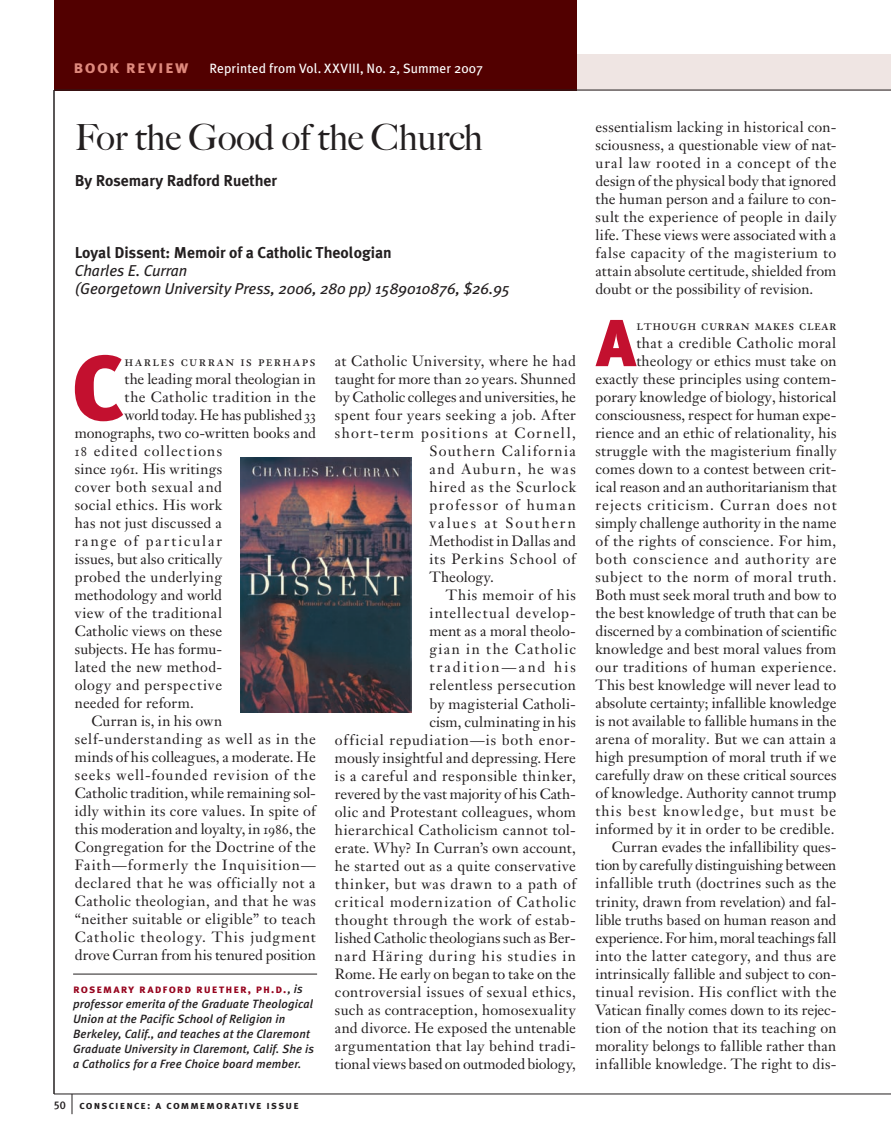
<style>
.page{position:relative;width:891px;height:1148px;background:#fff}
.page>*{position:absolute;margin:0;border:0;box-sizing:border-box;transform-origin:0 0}
._3_body_5-line_drop{font:900 92.1px "Meta Plus";color:#c3102f}
.drop_cap_3_lines{font:900 66.3px "Meta Plus";color:#c3102f}
.BookReviews_title{font:36px "Big Caslon Rom";color:#231f20}
.slug{font:18px "Meta Plus Bold Caps";letter-spacing:.075em;color:#d97669}
.BookReviews_title_in{font:italic 15.75px/18px "Meta Plus";color:#231f20}
.BookReviews_title_in-2{font:700 15.75px "Meta Plus";color:#231f20}
.by_line{font:700 15.75px "Meta Plus";color:#231f20}
._3_body{font:14.7px/18px "P5 D Janson Oldstlye";letter-spacing:.03em;color:#231f20;text-align:justify}
.drop_cap_3_lines-2{font:14.7px/18px "P5 D Janson Oldstlye";letter-spacing:.01em;color:#231f20;text-align:right}
._3_body_5-line_drop-2{font:14.7px "P5 D Janson Oldstlye";letter-spacing:.02em;color:#231f20}
._3_body-2{font:14.7px "P5 D Janson Oldstlye";color:#231f20}
._3_body_5-line_drop-3{font:14.7px "P5 D Janson Oldstlye";letter-spacing:-.005em;color:#231f20}
._3_body-3{font:14.7px "P5 D Janson Oldstlye";letter-spacing:.095em;color:#231f20}
._3_body-4{font:14.7px "P5 D Janson Oldstlye";letter-spacing:.06em;color:#231f20}
._3_body_5-line_drop-4{font:14.7px "P5 D Janson Oldstlye";letter-spacing:-.015em;color:#231f20}
._3_body_5-line_drop-5{font:14.7px "Janson Text Roman SC";letter-spacing:.105em;color:#231f20}
._3_body_5-line_drop-6{font:14.7px "P5 D Janson Oldstlye";color:#231f20}
._3_body_5-line_drop-7{font:14.7px "P5 D Janson Oldstlye";letter-spacing:.08em;color:#231f20}
._3_body_5-line_drop-8{font:14.7px "P5 D Janson Oldstlye";letter-spacing:-.01em;color:#231f20}
._3_body_5-line_drop-9{font:14.7px "P5 D Janson Oldstlye";letter-spacing:.055em;color:#231f20}
._3_body-5{font:14.7px "P5 D Janson Oldstlye";letter-spacing:.085em;color:#231f20}
._3_body_5-line_drop-10{font:14.7px "P5 D Janson Oldstlye";letter-spacing:.045em;color:#231f20}
._3_body_5-line_drop-11{font:14.7px "P5 D Janson Oldstlye";letter-spacing:.125em;color:#231f20}
._3_body-6{font:14.7px "P5 D Janson Oldstlye";letter-spacing:.1em;color:#231f20}
._3_body-7{font:14.7px "P5 D Janson Oldstlye";letter-spacing:.12em;color:#231f20}
._3_body-8{font:14.7px "P5 D Janson Oldstlye";letter-spacing:-.005em;color:#231f20}
.slug-2{font:13.5px "Meta Plus";letter-spacing:.005em;color:#fff}
.bio{font:italic 500 12px/15px "Meta Plus";letter-spacing:.01em;color:#231f20}
.t1{font:11.25px "Meta Plus Bold Caps";letter-spacing:.1em;color:#231f20}
.t2{font:11.25px "Meta Plus Medium Caps";color:#231f20}
.s1{font-family:"Meta Plus Bold Caps";font-size:18px;color:#df897d}
.s2{font-family:"Meta Plus Bold Caps";font-weight:400;font-style:normal;color:#96031d}
.s3{font-family:"Janson Text Roman SC"}
</style>
<div class="page">
<svg style="left:72px;top:1094px;width:1px;height:20px"></svg>
<div style="left:576px;top:54px;width:315px;height:36px;background:#efe5e3"></div>
<hr style="left:54px;top:1093px;width:837px;height:1px;background:#231f20">
<div style="left:54px;top:0;width:522px;height:58px;background:#520000"></div>
<div style="left:54px;top:54px;width:522px;height:36px;background:#520000"></div>
<hr style="left:54px;top:90px;width:1px;height:1004px;background:#231f20">
<hr style="left:73px;top:973px;width:244px;height:1px;background:#231f20">
<img style="left:240px;top:457px;width:172px;height:255px">
<hr style="left:54px;top:90px;width:837px;height:1px;background:#231f20">
<p class="slug" style="left:74px;top:56px;width:71px">letters</p>
<p class="slug-2" style="left:74px;top:60px;width:411px"><span class="s1">book review</span> Reprinted from Vol. XXVIII, No. 2, Summer 2007</p>
<p class="BookReviews_title" style="left:75px;top:116px;width:409px">For the Good of the Church</p>
<p class="by_line" style="left:75px;top:171px;width:204px">By Rosemary Radford Ruether</p>
<p class="BookReviews_title_in-2" style="left:75px;top:243px;width:318px">Loyal Dissent: Memoir of a Catholic Theologian</p>
<p class="BookReviews_title_in" style="left:75px;top:261px;width:437px">Charles E. Curran<br>(Georgetown University Press, 2006, 280 pp) 1589010876, $26.95</p>
<p class="_3_body_5-line_drop" style="left:72px;top:334px;width:52px">C</p>
<p class="_3_body_5-line_drop-5" style="left:124px;top:352px;width:193px">harles curran is perhaps</p>
<p class="_3_body_5-line_drop-3" style="left:124px;top:370px;width:193px">the leading moral theologian in</p>
<p class="_3_body_5-line_drop-2" style="left:124px;top:388px;width:193px">the Catholic tradition in the</p>
<p class="_3_body_5-line_drop-4" style="left:124px;top:406px;width:193px">world today. He has published 33</p>
<p class="_3_body_5-line_drop-3" style="left:75px;top:424px;width:243px">monographs, two co-written books and</p>
<p class="_3_body_5-line_drop-7" style="left:75px;top:442px;width:149px">18 edited collections</p>
<p class="_3_body_5-line_drop-2" style="left:75px;top:460px;width:149px">since 1961. His writings</p>
<p class="_3_body_5-line_drop-10" style="left:75px;top:478px;width:149px">cover both sexual and</p>
<p class="_3_body_5-line_drop-2" style="left:75px;top:496px;width:149px">social ethics. His work</p>
<p class="_3_body_5-line_drop-2" style="left:75px;top:514px;width:149px">has not just discussed a</p>
<p class="_3_body_5-line_drop-11" style="left:75px;top:532px;width:149px">range of particular</p>
<p class="_3_body_5-line_drop-2" style="left:75px;top:550px;width:149px">issues, but also critically</p>
<p class="_3_body_5-line_drop-2" style="left:75px;top:568px;width:149px">probed the underlying</p>
<p class="_3_body_5-line_drop-8" style="left:75px;top:586px;width:149px">methodology and world</p>
<p class="_3_body_5-line_drop-2" style="left:75px;top:604px;width:149px">view of the traditional</p>
<p class="_3_body_5-line_drop-2" style="left:75px;top:622px;width:149px">Catholic views on these</p>
<p class="_3_body_5-line_drop-6" style="left:75px;top:640px;width:147px">subjects. He has formu-</p>
<p class="_3_body_5-line_drop-2" style="left:75px;top:658px;width:149px">lated the new method-</p>
<p class="_3_body_5-line_drop-9" style="left:75px;top:676px;width:149px">ology and perspective</p>
<p class="_3_body_5-line_drop-2" style="left:75px;top:694px;width:121px">needed for reform.</p>
<p class="_3_body" style="left:75px;top:712px;width:243px;text-align:left;text-indent:16px">Curran is, in his own self-understanding as well as in the minds of his colleagues, a moderate. He seeks well-founded revision of the Catholic tradition, while remaining sol&shy;idly within its core values. In spite of this moderation and loyalty, in 1986, the Congregation for the Doctrine of the Faith—formerly the Inquisition— declared that he was officially not a Catholic theologian, and that he was “neither suitable or eligible” to teach Catholic theology. This judgment drove Curran from his tenured position</p>
<p class="bio" style="left:73px;top:981px;width:242px"><span class="s2">rosemary radford ruether, ph.d.</span>, is professor emerita of the Graduate Theological Union at the Pacific School of Religion in Berkeley, Calif., and teaches at the Claremont Graduate University in Claremont, Calif. She is a Catholics for a Free Choice board member.</p>
<p class="t2" style="left:54px;top:1098px;width:14px">50</p>
<p class="t1" style="left:80px;top:1098px;width:221px">conscience: a commemorative issue</p>
<p class="_3_body" style="left:335px;top:352px;width:242px">at Catholic University, where he had</p>
<p class="_3_body-2" style="left:335px;top:370px;width:242px">taught for more than 20 years. Shunned</p>
<p class="_3_body-2" style="left:335px;top:388px;width:243px">by Catholic colleges and universities, he</p>
<p class="_3_body" style="left:335px;top:406px;width:242px">spent four years seeking a job. After</p>
<p class="_3_body-3" style="left:335px;top:424px;width:242px">short-term positions at Cornell,</p>
<p class="_3_body-5" style="left:429px;top:442px;width:148px">Southern California</p>
<p class="_3_body-3" style="left:429px;top:460px;width:148px">and Auburn, he was</p>
<p class="_3_body-4" style="left:429px;top:478px;width:148px">hired as the Scurlock</p>
<p class="_3_body-6" style="left:429px;top:496px;width:148px">professor of human</p>
<p class="_3_body-7" style="left:429px;top:514px;width:148px">values at Southern</p>
<p class="_3_body-2" style="left:429px;top:532px;width:148px">Methodist in Dallas and</p>
<p class="_3_body-4" style="left:429px;top:550px;width:148px">its Perkins School of</p>
<p class="_3_body-8" style="left:429px;top:568px;width:66px">Theology.</p>
<p class="_3_body" style="left:335px;top:586px;width:243px;text-align:right">This memoir of his<br>intellectual develop-<br>ment as a moral theolo-<br>gian in the Catholic tradition—and his<br>relentless persecution<br>by magisterial Catholi-<br>cism, culminating in his<br>official repudiation—is both enor&shy;mously insightful and depressing. Here is a careful and responsible thinker, revered by the vast majority of his Cath&shy;olic and Protestant colleagues, whom hierarchical Catholicism cannot tol&shy;erate. Why? In Curran’s own account, he started out as a quite conservative thinker, but was drawn to a path of critical modernization of Catholic thought through the work of estab&shy;lished Catholic theologians such as Ber&shy;nard Häring during his studies in<br>Rome. He early on began to take on the controversial issues of sexual ethics, such as contraception, homosexuality and divorce. He exposed the untenable argumentation that lay behind tradi&shy;tional views based on outmoded biology,</p>
<p class="_3_body" style="left:596px;top:118px;width:243px">essentialism lacking in historical con&shy;sciousness, a questionable view of nat&shy;ural law rooted in a concept of the design of the physical body that ignored the human person and a failure to con&shy;sult the experience of people in daily life. These views were associated with a false capacity of the magisterium to attain absolute certitude, shielded from doubt or the possibility of revision.</p>
<p class="drop_cap_3_lines" style="left:596px;top:304px;width:41px">A</p>
<p class="drop_cap_3_lines-2" style="left:595px;top:316px;width:243px"><span class="s3">lthough curran makes clear<br></span>that a credible Catholic moral theology or ethics must take on exactly these principles using contem&shy;porary knowledge of biology, historical consciousness, respect for human expe&shy;rience and an ethic of relationality, his struggle with the magisterium finally comes down to a contest between crit&shy;ical reason and an authoritarianism that rejects criticism. Curran does not simply challenge authority in the name of the rights of conscience. For him, both conscience and authority are subject to the norm of moral truth.<br>Both must seek moral truth and bow to the best knowledge of truth that can be discerned by a combination of scientific knowledge and best moral values from our traditions of human experience.<br>This best knowledge will never lead to absolute certainty; infallible knowledge is not available to fallible humans in the arena of morality. But we can attain a high presumption of moral truth if we carefully draw on these critical sources of knowledge. Authority cannot trump this best knowledge, but must be informed by it in order to be credible.</p>
<p class="_3_body" style="left:595px;top:838px;width:243px;text-indent:17px">Curran evades the infallibility ques&shy;tion by carefully distinguishing between infallible truth (doctrines such as the trinity, drawn from revelation) and fal&shy;lible truths based on human reason and experience. For him, moral teachings fall into the latter category, and thus are intrinsically fallible and subject to con&shy;tinual revision. His conflict with the Vatican finally comes down to its rejec&shy;tion of the notion that its teaching on morality belongs to fallible rather than infallible knowledge. The right to dis-</p>
</div>
